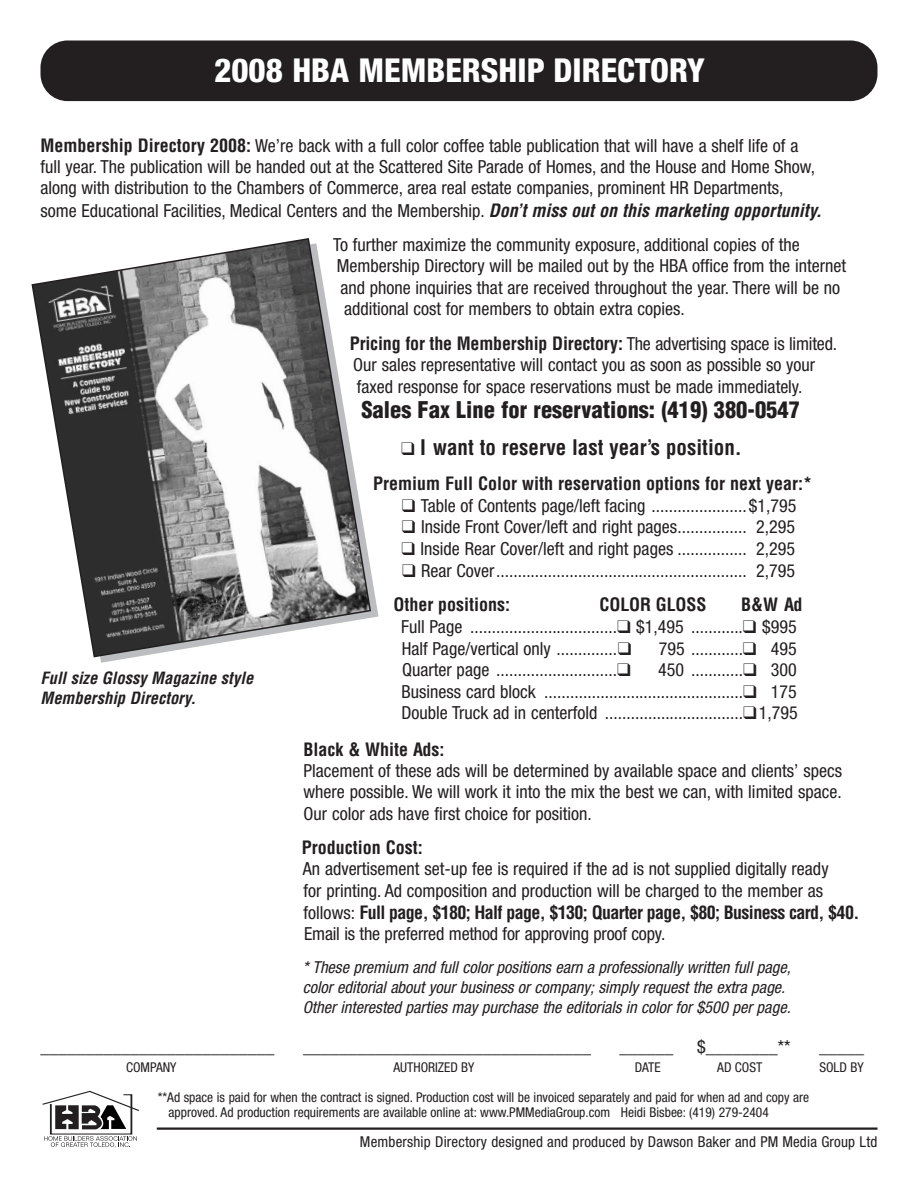
<style>
.page{position:relative;width:918px;height:1188px;background:#fff}
.page>*{position:absolute;margin:0;border:0;box-sizing:border-box;transform-origin:0 0}
.t1{font:800 condensed 33px "Helvetica Neue";color:#fff}
.t2{font:900 condensed 22.5px "Helvetica";color:#231f20}
.t3{font:700 condensed 21px "Helvetica";color:#231f20}
.t4{font:condensed 18px/21.6px "Helvetica Neue";color:#231f20}
.t5{font:700 condensed 18px "Helvetica";color:#231f20}
.t6{font:700 condensed 18px "Helvetica";letter-spacing:-.035em;color:#231f20}
.t7{font:italic condensed 16.5px/19.8px "Helvetica Neue";color:#231f20}
.t8{font:italic 700 condensed 16.5px/19.5px "Helvetica";color:#231f20}
.t9{font:condensed 15px "Helvetica Neue";letter-spacing:.015em;color:#231f20}
.t10{font:condensed 13.5px/15px "Helvetica Neue";color:#231f20}
.s1{font-family:"Helvetica";font-weight:700}
.s2{font-family:"Helvetica";font-weight:700;font-style:italic}
.s3{font-family:"Helvetica Neue";font-weight:400}
</style>
<div class="page">
<svg style="left:42px;top:1090px;width:98px;height:57px"></svg>
<hr style="left:157px;top:1127px;width:721px;height:3px;background:#231f20">
<svg style="left:31px;top:238px;width:341px;height:420px"></svg>
<div style="left:40px;top:40px;width:838px;height:61px;background:#231f20;border-radius:27px"></div>
<h1 class="t1" style="left:214px;top:58px;width:492px">2008 HBA MEMBERSHIP DIRECTORY</h1>
<p class="t4" style="left:40px;top:136px;width:783px"><span class="s1">Membership Directory 2008:</span> We’re back with a full color coffee table publication that will have a shelf life of a full year. The publication will be handed out at the Scattered Site Parade of Homes, and the House and Home Show, along with distribution to the Chambers of Commerce, area real estate companies, prominent HR Departments, some Educational Facilities, Medical Centers and the Membership. <span class="s2">Don’t miss out on this marketing opportunity.</span></p>
<p class="t4" style="left:333px;top:235px;width:468px">To further maximize the community exposure, additional copies of the</p>
<p class="t4" style="left:337px;top:257px;width:511px">Membership Directory will be mailed out by the HBA office from the internet</p>
<p class="t4" style="left:340px;top:278px;width:501px">and phone inquiries that are received throughout the year. There will be no</p>
<p class="t4" style="left:344px;top:300px;width:342px">additional cost for members to obtain extra copies.</p>
<p class="t5" style="left:350px;top:333px;width:489px">Pricing for the Membership Directory: <span class="s3">The advertising space is limited.</span></p>
<p class="t4" style="left:353px;top:355px;width:463px">Our sales representative will contact you as soon as possible so your faxed response for space reservations must be made immediately.</p>
<p class="t2" style="left:361px;top:397px;width:440px">Sales Fax Line for reservations: (419) 380-0547</p>
<p class="t3" style="left:401px;top:436px;width:342px">❑ I want to reserve last year’s position.</p>
<p class="t5" style="left:373px;top:473px;width:440px">Premium Full Color with reservation options for next year:*</p>
<p class="t4" style="left:402px;top:496px;width:396px">❑ Table of Contents page/left facing ...................... $1,795</p>
<p class="t4" style="left:402px;top:518px;width:395px">❑ Inside Front Cover/left and right pages................ 2,295</p>
<p class="t4" style="left:401px;top:539px;width:395px">❑ Inside Rear Cover/left and right pages ................ 2,295</p>
<p class="t4" style="left:402px;top:561px;width:394px">❑ Rear Cover.......................................................... 2,795</p>
<p class="t5" style="left:393px;top:595px;width:118px">Other positions:</p>
<p class="t5" style="left:599px;top:595px;width:109px">COLOR GLOSS</p>
<p class="t5" style="left:741px;top:595px;width:63px">B&amp;W Ad</p>
<p class="t4" style="left:401px;top:617px;width:397px">Full Page ..................................❑ $1,495 ............❑ $995<br>Half Page/vertical only ..............❑</p>
<p class="t4" style="left:659px;top:639px;width:139px">795 ............❑ 495</p>
<p class="t8" style="left:40px;top:669px;width:214px">Full size Glossy Magazine style<br>Membership Directory.</p>
<p class="t4" style="left:402px;top:661px;width:230px">Quarter page ............................❑</p>
<p class="t4" style="left:402px;top:661px;width:398px;text-align:justify;text-indent:257px">450 ............❑ 300<br>Business card block ..............................................❑ 175<br>Double Truck ad in centerfold ................................❑1,795</p>
<p class="t5" style="left:303px;top:739px;width:143px">Black &amp; White Ads:</p>
<p class="t4" style="left:303px;top:762px;width:540px;text-align:justify">Placement of these ads will be determined by available space and clients’ specs where possible. We will work it into the mix the best we can, with limited space.<br>Our color ads have first choice for position.</p>
<p class="t5" style="left:302px;top:838px;width:122px">Production Cost:</p>
<p class="t4" style="left:303px;top:860px;width:527px">An advertisement set-up fee is required if the ad is not supplied digitally ready for printing. Ad composition and production will be charged to the member as</p>
<p class="t6" style="left:304px;top:902px;width:557px"><span class="s3">follows:</span> Full page, $180; Half page, $130; Quarter page, $80; Business card, $40.</p>
<p class="t4" style="left:304px;top:925px;width:363px">Email is the preferred method for approving proof copy.</p>
<p class="t7" style="left:303px;top:959px;width:489px">* These premium and full color positions earn a professionally written full page, color editorial about your business or company; simply request the extra page.<br>Other interested parties may purchase the editorials in color for $500 per page.</p>
<p class="t4" style="left:40px;top:1038px;width:235px">__________________________</p>
<p class="t4" style="left:303px;top:1038px;width:289px">________________________________</p>
<p class="t4" style="left:620px;top:1038px;width:55px">______</p>
<p class="t4" style="left:697px;top:1038px;width:95px">$________**</p>
<p class="t4" style="left:819px;top:1038px;width:46px">_____</p>
<p class="t10" style="left:126px;top:1061px;width:52px">COMPANY</p>
<p class="t10" style="left:393px;top:1061px;width:82px">AUTHORIZED BY</p>
<p class="t10" style="left:635px;top:1061px;width:28px">DATE</p>
<p class="t10" style="left:717px;top:1061px;width:47px">AD COST</p>
<p class="t10" style="left:819px;top:1061px;width:46px">SOLD BY</p>
<p class="t10" style="left:168px;top:1091px;width:642px;text-indent:-11px">**Ad space is paid for when the contract is signed. Production cost will be invoiced separately and paid for when ad and copy are approved. Ad production requirements are available online at: www.PMMediaGroup.com Heidi Bisbee: (419) 279-2404</p>
<p class="t9" style="left:360px;top:1137px;width:519px">Membership Directory designed and produced by Dawson Baker and PM Media Group Ltd</p>
</div>
